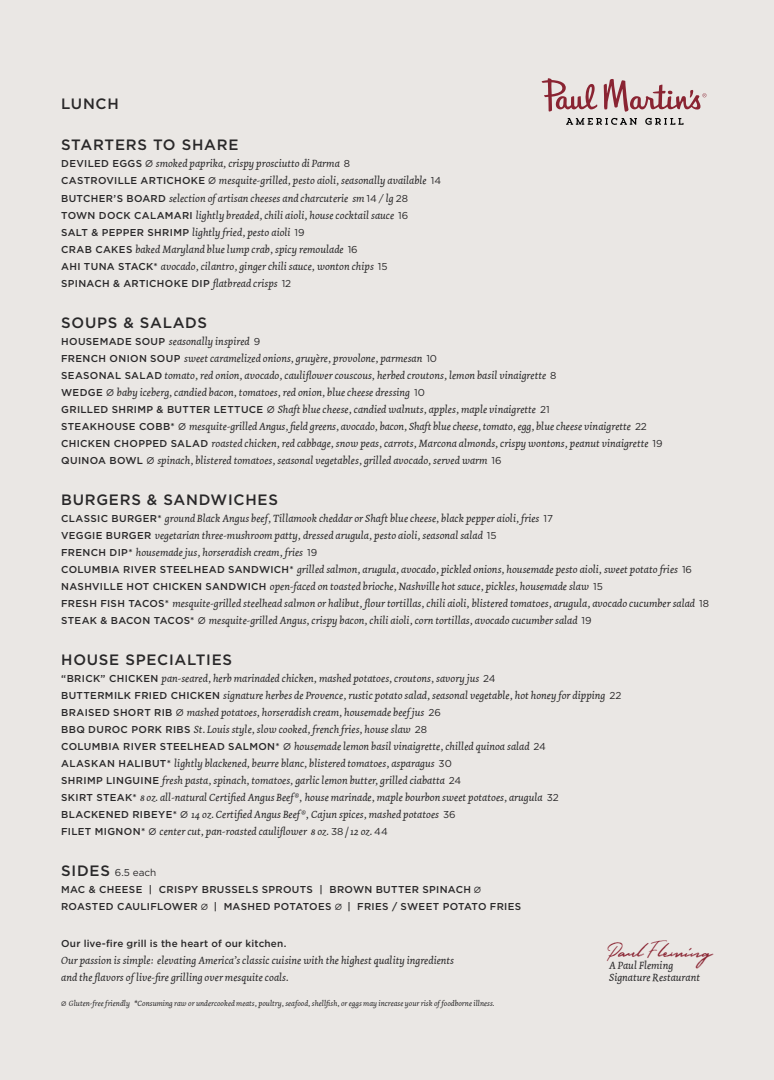
<style>
.page{position:relative;width:774px;height:1080px;background:#eae7e4}
.page>*{position:absolute;margin:0;border:0;box-sizing:border-box;transform-origin:0 0}
.t1{font:22.1px "Hunter River";color:#8a2432}
.t2{font:500 15px "Gotham";letter-spacing:.05em;color:#292829}
.t3{font:italic 11px/17px "Dolly";color:#292829}
.t4{font:500 10px/17px "Gotham";letter-spacing:.03em;color:#292829}
.t5{font:italic 8px "Dolly";color:#292829}
.s1{font-family:"Gotham";font-weight:500;font-style:normal;font-size:10px}
.s2{font-family:"Linotype Heureka Glyphs";font-style:normal;font-size:12px}
.s3{font-family:"Gotham";font-style:normal;font-size:10px}
.s4{font-family:"Dolly";font-weight:400;font-style:italic;font-size:11px}
.s5{font-weight:400}
.s6{font-family:"Mrs Eaves XL Serif Nar OT";font-weight:700;font-size:9px}
.s7{font-size:15px}
.s8{font-family:"Linotype Heureka Glyphs";font-weight:400;font-size:11px}
.s9{font-family:"Linotype Heureka Glyphs";font-style:normal}
</style>
<div class="page">
<svg style="left:566px;top:118px;width:71px;height:7px"></svg>
<svg style="left:645px;top:118px;width:39px;height:7px"></svg>
<svg style="left:542px;top:78px;width:55px;height:34px"></svg>
<svg style="left:604px;top:79px;width:102px;height:33px"></svg>
<h2 class="t2" style="left:61px;top:95px;width:59px">LUNCH</h2>
<h2 class="t2" style="left:61px;top:136px;width:179px">STARTERS TO SHARE</h2>
<p class="t3" style="left:61px;top:155px;width:381px"><span class="s1">DEVILED EGGS</span> <span class="s2">m</span> smoked paprika, crispy prosciutto di Parma <span class="s3">8<br></span><span class="s1">CASTROVILLE ARTICHOKE</span> <span class="s2">m</span> mesquite-grilled, pesto aioli, seasonally available <span class="s3">14</span></p>
<p class="t3" style="left:61px;top:190px;width:349px"><span class="s1">BUTCHER’S BOARD</span> selection of artisan cheeses and charcuterie sm <span class="s3">14 /</span> lg <span class="s3">28<br></span><span class="s1">TOWN DOCK CALAMARI</span> lightly breaded, chili aioli, house cocktail sauce <span class="s3">16<br></span><span class="s1">SALT &amp; PEPPER SHRIMP</span> lightly fried, pesto aioli <span class="s3">19<br></span><span class="s1">CRAB CAKES</span> baked Maryland blue lump crab, spicy remoulade <span class="s3">16<br></span><span class="s1">AHI TUNA STACK*</span> avocado, cilantro, ginger chili sauce, wonton chips <span class="s3">15</span></p>
<p class="t4" style="left:61px;top:275px;width:232px">SPINACH &amp; ARTICHOKE DIP <span class="s4">flatbread crisps</span> <span class="s5">12</span></p>
<h2 class="t2" style="left:61px;top:314px;width:148px">SOUPS &amp; SALADS</h2>
<p class="t3" style="left:61px;top:333px;width:603px"><span class="s1">HOUSEMADE SOUP</span> seasonally inspired <span class="s3">9<br></span><span class="s1">FRENCH ONION SOUP</span> sweet caramelized onions, gruyère, provolone, parmesan <span class="s3">10<br></span><span class="s1">SEASONAL SALAD</span> tomato, red onion, avocado, cauliflower couscous, herbed croutons, lemon basil vinaigrette <span class="s3">8<br></span><span class="s1">WEDGE</span> <span class="s2">m</span> baby iceberg, candied bacon, tomatoes, red onion, blue cheese dressing <span class="s3">10<br></span><span class="s1">GRILLED SHRIMP &amp; BUTTER LETTUCE</span> <span class="s2">m</span> Shaft blue cheese, candied walnuts, apples, maple vinaigrette <span class="s3">21<br></span><span class="s1">STEAKHOUSE COBB*</span> <span class="s2">m</span> mesquite-grilled Angus, field greens, avocado, bacon, Shaft blue cheese, tomato, egg, blue cheese vinaigrette <span class="s3">22<br></span><span class="s1">CHICKEN CHOPPED SALAD</span> roasted chicken, red cabbage, snow peas, carrots, Marcona almonds, crispy wontons, peanut vinaigrette <span class="s3">19<br></span><span class="s1">QUINOA BOWL</span> <span class="s2">m</span> spinach, blistered tomatoes, seasonal vegetables, grilled avocado, served warm <span class="s3">16</span></p>
<h2 class="t2" style="left:61px;top:491px;width:218px">BURGERS &amp; SANDWICHES</h2>
<p class="t3" style="left:61px;top:510px;width:649px"><span class="s1">CLASSIC BURGER*</span> ground Black Angus beef, Tillamook cheddar or Shaft blue cheese, black pepper aioli, fries <span class="s3">17<br></span><span class="s1">VEGGIE BURGER</span> vegetarian three-mushroom patty, dressed arugula, pesto aioli, seasonal salad <span class="s3">15<br></span><span class="s1">FRENCH DIP*</span> housemade jus, horseradish cream, fries <span class="s3">19<br></span><span class="s1">COLUMBIA RIVER STEELHEAD SANDWICH*</span> grilled salmon, arugula, avocado, pickled onions, housemade pesto aioli, sweet potato fries <span class="s3">16<br></span><span class="s1">NASHVILLE HOT CHICKEN SANDWICH</span> open-faced on toasted brioche, Nashville hot sauce, pickles, housemade slaw <span class="s3">15<br></span><span class="s1">FRESH FISH TACOS*</span> mesquite-grilled steelhead salmon or halibut, flour tortillas, chili aioli, blistered tomatoes, arugula, avocado cucumber salad <span class="s3">18<br></span><span class="s1">STEAK &amp; BACON TACOS*</span> <span class="s2">m</span> mesquite-grilled Angus, crispy bacon, chili aioli, corn tortillas, avocado cucumber salad <span class="s3">19</span></p>
<h2 class="t2" style="left:61px;top:651px;width:172px">HOUSE SPECIALTIES</h2>
<p class="t3" style="left:61px;top:670px;width:562px"><span class="s1">“BRICK” CHICKEN</span> pan-seared, herb marinaded chicken, mashed potatoes, croutons, savory jus <span class="s3">24<br></span><span class="s1">BUTTERMILK FRIED CHICKEN</span> signature herbes de Provence, rustic potato salad, seasonal vegetable, hot honey for dipping <span class="s3">22<br></span><span class="s1">BRAISED SHORT RIB</span> <span class="s2">m</span> mashed potatoes, horseradish cream, housemade beef jus <span class="s3">26<br></span><span class="s1">BBQ DUROC PORK RIBS</span> St. Louis style, slow cooked, french fries, house slaw <span class="s3">28<br></span><span class="s1">COLUMBIA RIVER STEELHEAD SALMON*</span> <span class="s2">m</span> housemade lemon basil vinaigrette, chilled quinoa salad <span class="s3">24<br></span><span class="s1">ALASKAN HALIBUT*</span> lightly blackened, beurre blanc, blistered tomatoes, asparagus <span class="s3">30<br></span><span class="s1">SHRIMP LINGUINE</span> fresh pasta, spinach, tomatoes, garlic lemon butter, grilled ciabatta <span class="s3">24<br></span><span class="s1">SKIRT STEAK*</span> <span class="s6">8</span> oz. all-natural Certified Angus Beef <sup>®</sup>, house marinade, maple bourbon sweet potatoes, arugula <span class="s3">32<br></span><span class="s1">BLACKENED RIBEYE*</span> <span class="s2">m</span> 14 oz. Certified Angus Beef <sup>®</sup>, Cajun spices, mashed potatoes <span class="s3">36<br></span><span class="s1">FILET MIGNON*</span> <span class="s2">m</span> center cut, pan-roasted cauliflower <span class="s6">8</span> oz. <span class="s3">38</span> / 12 oz. <span class="s3">44</span></p>
<p class="t4" style="left:61px;top:864px;width:462px"><span class="s7">SIDES</span> <span class="s5">6.5 each<br></span>MAC &amp; CHEESE | CRISPY BRUSSELS SPROUTS | BROWN BUTTER SPINACH <span class="s8">m<br></span>ROASTED CAULIFLOWER <span class="s8">m</span> | MASHED POTATOES <span class="s8">m</span> | FRIES / SWEET POTATO FRIES</p>
<p class="t4" style="left:61px;top:935px;width:227px">Our live-fire grill is the heart of our kitchen.</p>
<p class="t3" style="left:61px;top:952px;width:395px">Our passion is simple: elevating America’s classic cuisine with the highest quality ingredients and the flavors of live-fire grilling over mesquite coals.</p>
<p class="t3" style="left:609px;top:960px;width:92px;line-height:12.1px">A Paul Fleming<br>Signature Restaurant</p>
<h1 class="t1" style="left:607px;top:936px;width:106px">Paul Fleming</h1>
<p class="t5" style="left:61px;top:999px;width:435px"><span class="s9">m</span> Gluten-free friendly *Consuming raw or undercooked meats, poultry, seafood, shellfish, or eggs may increase your risk of foodborne illness.</p>
</div>
